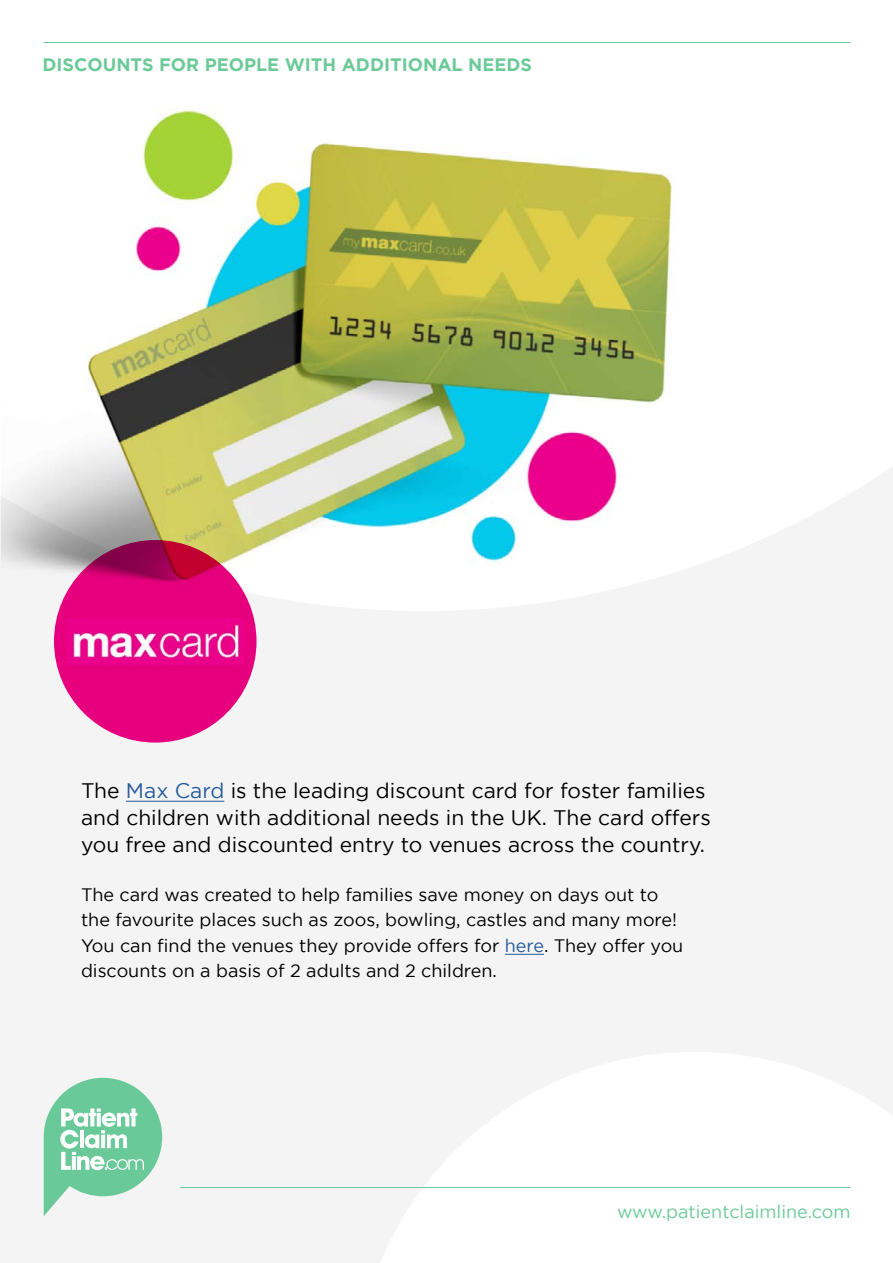
<style>
.page{position:relative;width:893px;height:1263px;background:#f4f4f4}
.page>*{position:absolute;margin:0;border:0;box-sizing:border-box;transform-origin:0 0}
.t1{font:21px/27px "Gotham";color:#000}
.t2{font:18px/25.5px "Gotham";color:#000}
.t3{font:700 18px "Gotham";color:#6cca98}
.t4{font:18px "Gotham";color:#6cca98}
.s1{color:#265b9b}
</style>
<div class="page">
<div style="left:0;top:0;width:893px;height:547px;background:#fff"></div>
<svg style="left:381px;top:1052px;width:512px;height:211px;fill:#fff"></svg>
<svg style="left:44px;top:1078px;width:118px;height:138px"></svg>
<hr style="left:180px;top:1187px;width:670px;height:1px;background:#6cca98">
<hr style="left:44px;top:42px;width:806px;height:1px;background:#6cca98">
<hr style="left:505px;top:954px;width:39px;height:1px;background:#265b9b">
<hr style="left:126px;top:801px;width:98px;height:1px;background:#265b9b">
<div style="left:54px;top:540px;width:203px;height:203px;background:#e6007d;border-radius:50%"></div>
<img style="left:68px;top:635px;width:175px;height:29px">
<img style="left:1px;top:96px;width:742px;height:539px">
<p class="t3" style="left:43px;top:58px;width:491px">DISCOUNTS FOR PEOPLE WITH ADDITIONAL NEEDS</p>
<p class="t1" style="left:81px;top:779px;width:631px">The <span class="s1">Max Card</span> is the leading discount card for foster families and children with additional needs in the UK. The card offers you free and discounted entry to venues across the country.</p>
<p class="t2" style="left:81px;top:883px;width:604px">The card was created to help families save money on days out to the favourite places such as zoos, bowling, castles and many more!<br>You can find the venues they provide offers for <span class="s1">here</span>. They offer you discounts on a basis of 2 adults and 2 children.</p>
<p class="t4" style="left:617px;top:1205px;width:235px">www.patientclaimline.com</p>
</div>
